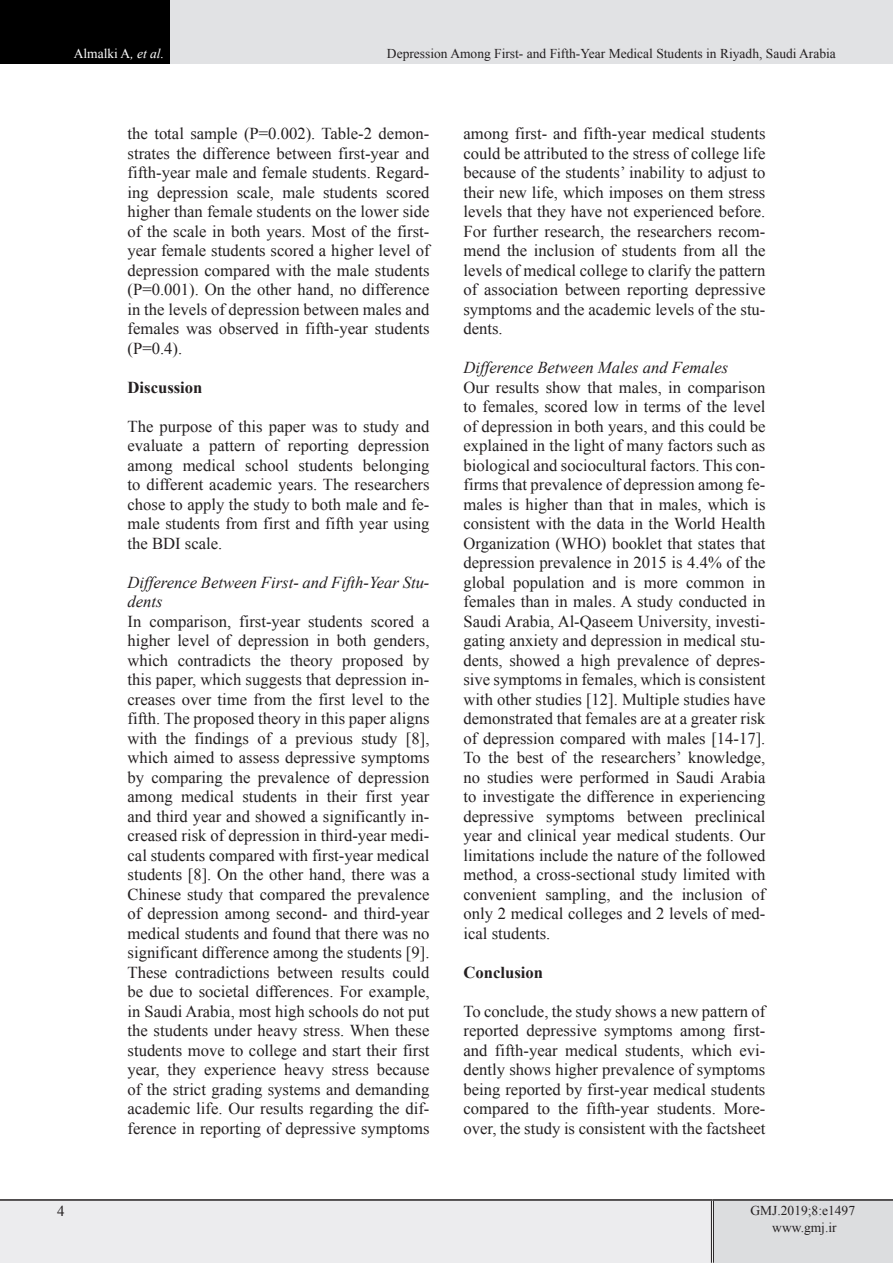
<style>
.page{position:relative;width:893px;height:1263px;background:#fff}
.page>*{position:absolute;margin:0;border:0;box-sizing:border-box;transform-origin:0 0}
.t1{font:16.65px/19.5px "Times New Roman";color:#231f20;text-align:justify}
.t2{font:italic 16.65px/19.5px "Times New Roman";color:#231f20}
.t3{font:700 16.65px "Times New Roman";color:#231f20}
.t4{font:15px "Times New Roman";color:#231f20}
.eeeeeeeeeeee{font:13.5px "Times New Roman";color:#231f20}
.t5{font:13.5px "Times New Roman";color:#fff}
.s1{font-style:italic}
</style>
<div class="page">
<div style="left:0;top:0;width:170px;height:64px;background:#000"></div>
<div style="left:170px;top:0;width:723px;height:64px;background:#e1e2e4"></div>
<div style="left:0;top:1200px;width:712px;height:63px;background:#ececee"></div>
<div style="left:712px;top:1200px;width:181px;height:63px;background:#dcdddf"></div>
<hr style="left:711px;top:1201px;width:3px;height:62px;background:#fff">
<hr style="left:711px;top:1201px;width:1px;height:62px;background:#231f20">
<hr style="left:713px;top:1201px;width:1px;height:62px;background:#231f20">
<hr style="left:0;top:1199px;width:712px;height:2px;background:#231f20">
<hr style="left:712px;top:1199px;width:181px;height:2px;background:#231f20">
<p class="t5" style="left:74px;top:44px;width:92px">Almalki A<span class="s1">, et al.</span></p>
<p class="eeeeeeeeeeee" style="left:387px;top:44px;width:450px">Depression Among First- and Fifth-Year Medical Students in Riyadh, Saudi Arabia</p>
<p class="t1" style="left:128px;top:123px;width:303px">the total sample (P=0.002). Table-2 demon&shy;strates the difference between first-year and fifth-year male and female students. Regard&shy;ing depression scale, male students scored higher than female students on the lower side of the scale in both years. Most of the first&shy;year female students scored a higher level of depression compared with the male students (P=0.001). On the other hand, no difference in the levels of depression between males and females was observed in fifth-year students (P=0.4).</p>
<p class="t3" style="left:128px;top:375px;width:76px">Discussion</p>
<p class="t1" style="left:128px;top:416px;width:303px">The purpose of this paper was to study and evaluate a pattern of reporting depression among medical school students belonging to different academic years. The researchers chose to apply the study to both male and fe&shy;male students from first and fifth year using the BDI scale.</p>
<p class="t2" style="left:128px;top:572px;width:303px">Difference Between First- and Fifth-Year Stu&shy;dents</p>
<p class="t1" style="left:128px;top:611px;width:303px">In comparison, first-year students scored a higher level of depression in both genders, which contradicts the theory proposed by this paper, which suggests that depression in&shy;creases over time from the first level to the fifth. The proposed theory in this paper aligns with the findings of a previous study [8], which aimed to assess depressive symptoms by comparing the prevalence of depression among medical students in their first year and third year and showed a significantly in&shy;creased risk of depression in third-year medi&shy;cal students compared with first-year medical students [8]. On the other hand, there was a Chinese study that compared the prevalence of depression among second- and third-year medical students and found that there was no significant difference among the students [9].<br>These contradictions between results could be due to societal differences. For example, in Saudi Arabia, most high schools do not put the students under heavy stress. When these students move to college and start their first year, they experience heavy stress because of the strict grading systems and demanding academic life. Our results regarding the dif&shy;ference in reporting of depressive symptoms</p>
<p class="t1" style="left:463px;top:123px;width:303px">among first- and fifth-year medical students could be attributed to the stress of college life because of the students’ inability to adjust to their new life, which imposes on them stress levels that they have not experienced before.<br>For further research, the researchers recom&shy;mend the inclusion of students from all the levels of medical college to clarify the pattern of association between reporting depressive symptoms and the academic levels of the stu&shy;dents.</p>
<p class="t2" style="left:463px;top:357px;width:266px">Difference Between Males and Females</p>
<p class="t1" style="left:463px;top:377px;width:303px">Our results show that males, in comparison to females, scored low in terms of the level of depression in both years, and this could be explained in the light of many factors such as biological and sociocultural factors. This con&shy;firms that prevalence of depression among fe&shy;males is higher than that in males, which is consistent with the data in the World Health Organization (WHO) booklet that states that depression prevalence in 2015 is 4.4% of the global population and is more common in females than in males. A study conducted in Saudi Arabia, Al-Qaseem University, investi&shy;gating anxiety and depression in medical stu&shy;dents, showed a high prevalence of depres&shy;sive symptoms in females, which is consistent with other studies [12]. Multiple studies have demonstrated that females are at a greater risk of depression compared with males [14-17].<br>To the best of the researchers’ knowledge, no studies were performed in Saudi Arabia to investigate the difference in experiencing depressive symptoms between preclinical year and clinical year medical students. Our limitations include the nature of the followed method, a cross-sectional study limited with convenient sampling, and the inclusion of only 2 medical colleges and 2 levels of med&shy;ical students.</p>
<p class="t3" style="left:463px;top:960px;width:81px">Conclusion</p>
<p class="t1" style="left:463px;top:1001px;width:303px">To conclude, the study shows a new pattern of reported depressive symptoms among first&shy;and fifth-year medical students, which evi&shy;dently shows higher prevalence of symptoms being reported by first-year medical students compared to the fifth-year students. More&shy;over, the study is consistent with the factsheet</p>
<p class="t4" style="left:57px;top:1201px;width:9px">4</p>
<p class="eeeeeeeeeeee" style="left:750px;top:1201px;width:106px">GMJ.2019;8:e1497</p>
<p class="eeeeeeeeeeee" style="left:772px;top:1217px;width:66px">www.gmj.ir</p>
</div>
